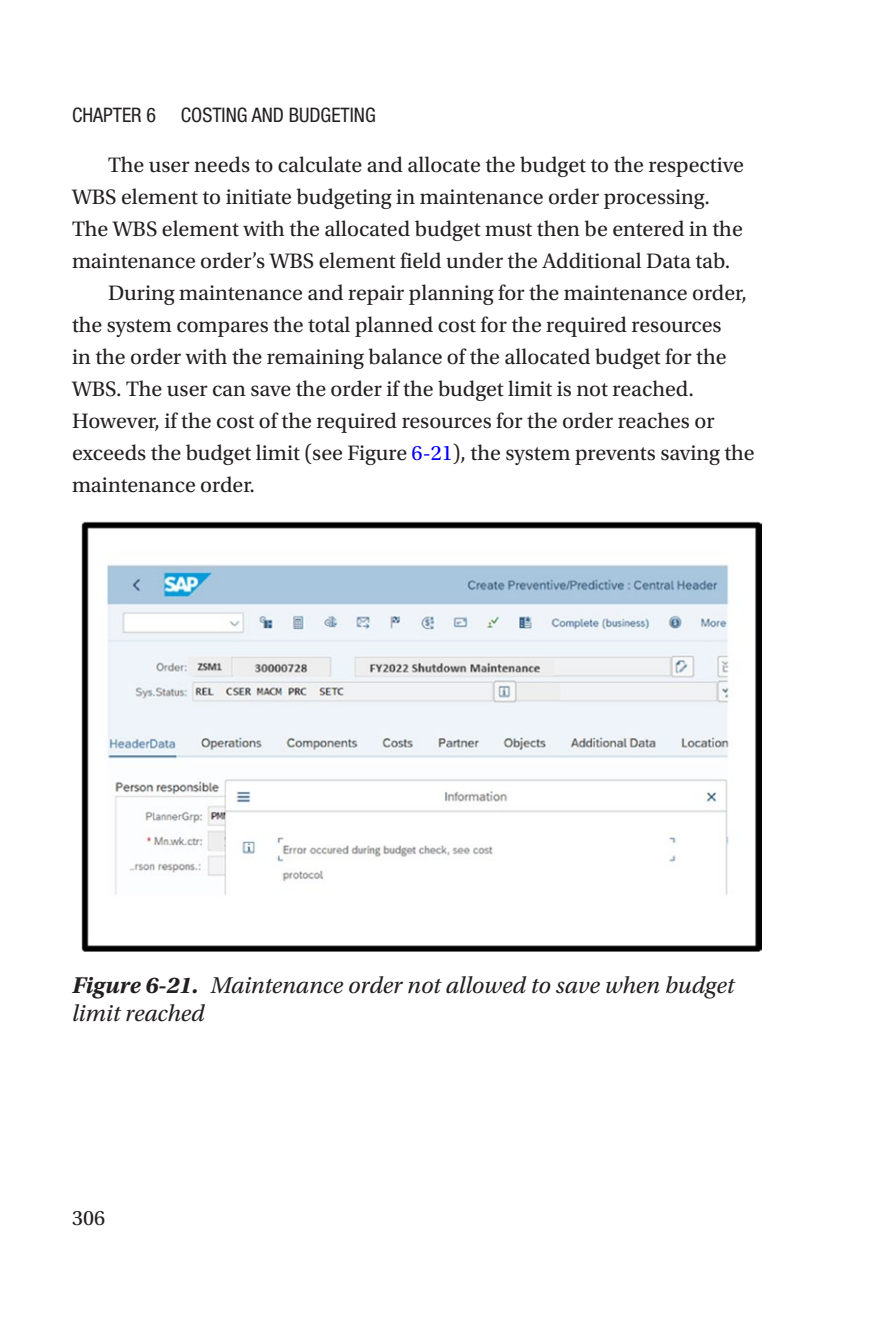
<style>
.page{position:relative;width:879px;height:1333px;background:#fff}
.page>*{position:absolute;margin:0;border:0;box-sizing:border-box;transform-origin:0 0}
.t1{font:italic 24px/28px "Utopia Std";color:#231f20}
.Text{font:22px/32px "Utopia Std";color:#231f20}
.t2{font:condensed 20px "Helvetica Neue LT Std";color:#231f20}
.s1{color:#0000fa}
.s2{font-weight:700}
</style>
<div class="page">
<img style="left:81px;top:522px;width:681px;height:429px">
<p class="t2" style="left:72px;top:104px;width:305px">CHAPTER 6 COSTING AND BUDGETING</p>
<p class="Text" style="left:72px;top:149px;width:673px;text-indent:36px">The user needs to calculate and allocate the budget to the respective WBS element to initiate budgeting in maintenance order processing.<br>The WBS element with the allocated budget must then be entered in the maintenance order’s WBS element field under the Additional Data tab.</p>
<p class="Text" style="left:72px;top:277px;width:684px;text-indent:36px">During maintenance and repair planning for the maintenance order, the system compares the total planned cost for the required resources<br>in the order with the remaining balance of the allocated budget for the WBS. The user can save the order if the budget limit is not reached.<br>However, if the cost of the required resources for the order reaches or exceeds the budget limit (see Figure <span class="s1">6-21</span>), the system prevents saving the maintenance order.</p>
<p class="t1" style="left:72px;top:971px;width:664px"><span class="s2">Figure 6-21.</span> Maintenance order not allowed to save when budget limit reached</p>
<p class="Text" style="left:72px;top:1202px;width:34px">306</p>
</div>
